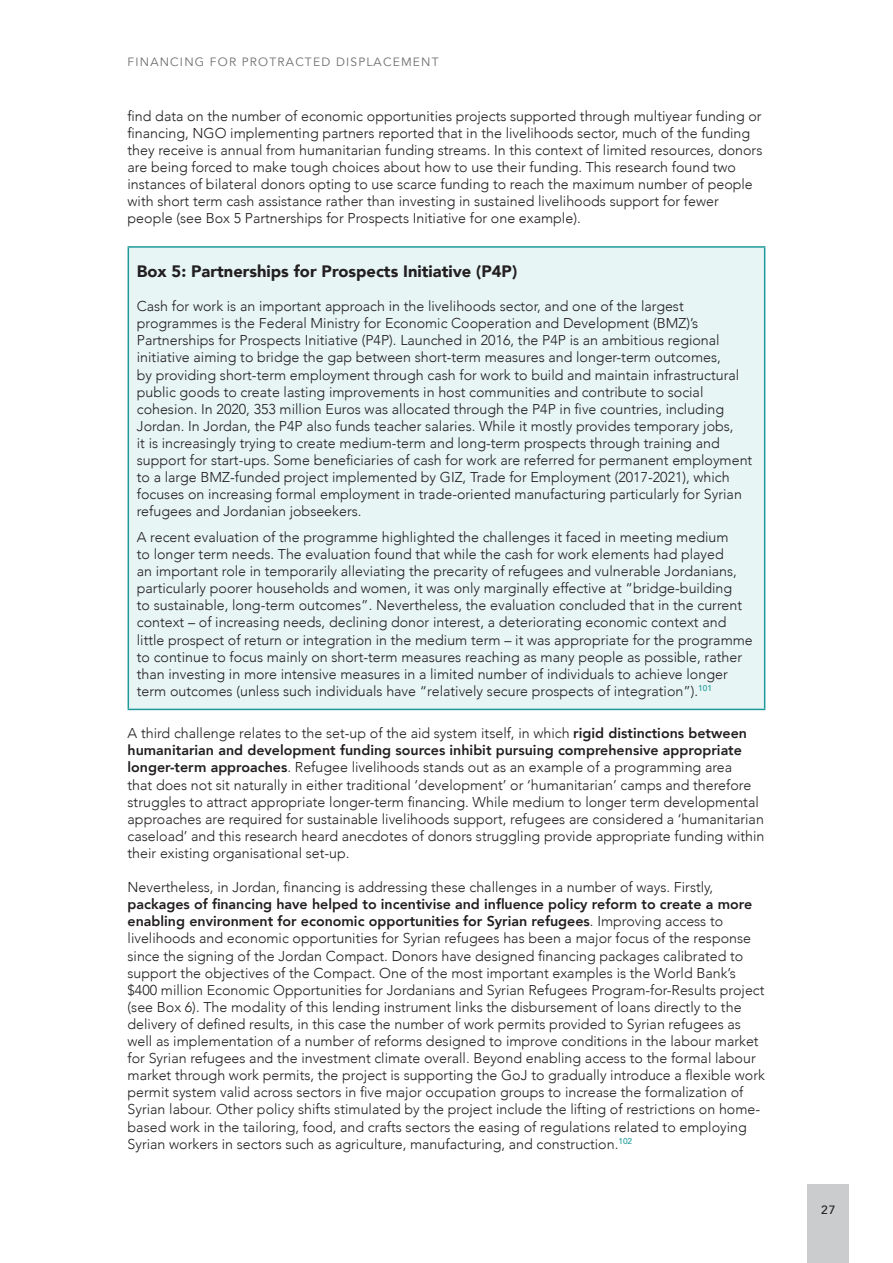
<style>
.page{position:relative;width:893px;height:1263px;background:#fff}
.page>*{position:absolute;margin:0;border:0;box-sizing:border-box;transform-origin:0 0}
.t1{font:900 16.5px "Avenir";color:#231f20}
.t2{font:300 14.25px/17.1px "Avenir";color:#231f20}
.t3{font:12px "Avenir";letter-spacing:.1em;color:#6c6d70}
.t4{font:500 12px "Avenir";color:#231f20}
.s1{font-weight:800}
</style>
<div class="page">
<div style="left:807px;top:1185px;width:42px;height:78px;background:#cbccce"></div>
<div style="left:128px;top:247px;width:637px;height:462px;background:#e7f5f5"></div>
<hr style="left:128px;top:246px;width:637px;height:2px;background:#1e9999">
<hr style="left:128px;top:248px;width:1px;height:461px;background:#1e9999">
<hr style="left:764px;top:248px;width:1px;height:461px;background:#1e9999">
<hr style="left:128px;top:709px;width:637px;height:1px;background:#1e9999">
<p class="t3" style="left:128px;top:55px;width:313px">FINANCING FOR PROTRACTED DISPLACEMENT</p>
<p class="t2" style="left:128px;top:107px;width:636px">find data on the number of economic opportunities projects supported through multiyear funding or financing, NGO implementing partners reported that in the livelihoods sector, much of the funding they receive is annual from humanitarian funding streams. In this context of limited resources, donors are being forced to make tough choices about how to use their funding. This research found two instances of bilateral donors opting to use scarce funding to reach the maximum number of people with short term cash assistance rather than investing in sustained livelihoods support for fewer people (see Box 5 Partnerships for Prospects Initiative for one example).</p>
<p class="t1" style="left:137px;top:257px;width:382px">Box 5: Partnerships for Prospects Initiative (P4P)</p>
<p class="t2" style="left:137px;top:298px;width:617px">Cash for work is an important approach in the livelihoods sector, and one of the largest programmes is the Federal Ministry for Economic Cooperation and Development (BMZ)’s Partnerships for Prospects Initiative (P4P). Launched in 2016, the P4P is an ambitious regional initiative aiming to bridge the gap between short-term measures and longer-term outcomes,<br>by providing short-term employment through cash for work to build and maintain infrastructural public goods to create lasting improvements in host communities and contribute to social cohesion. In 2020, 353 million Euros was allocated through the P4P in five countries, including Jordan. In Jordan, the P4P also funds teacher salaries. While it mostly provides temporary jobs,<br>it is increasingly trying to create medium-term and long-term prospects through training and support for start-ups. Some beneficiaries of cash for work are referred for permanent employment to a large BMZ-funded project implemented by GIZ, Trade for Employment (2017-2021), which focuses on increasing formal employment in trade-oriented manufacturing particularly for Syrian refugees and Jordanian jobseekers.</p>
<p class="t2" style="left:137px;top:528px;width:618px">A recent evaluation of the programme highlighted the challenges it faced in meeting medium<br>to longer term needs. The evaluation found that while the cash for work elements had played<br>an important role in temporarily alleviating the precarity of refugees and vulnerable Jordanians, particularly poorer households and women, it was only marginally effective at “bridge-building<br>to sustainable, long-term outcomes”. Nevertheless, the evaluation concluded that in the current context – of increasing needs, declining donor interest, a deteriorating economic context and little prospect of return or integration in the medium term – it was appropriate for the programme to continue to focus mainly on short-term measures reaching as many people as possible, rather than investing in more intensive measures in a limited number of individuals to achieve longer term outcomes (unless such individuals have “relatively secure prospects of integration”).<sup>101</sup></p>
<p class="t2" style="left:128px;top:725px;width:638px">A third challenge relates to the set-up of the aid system itself, in which <span class="s1">rigid distinctions between humanitarian and development funding sources inhibit pursuing comprehensive appropriate longer-term approaches</span>. Refugee livelihoods stands out as an example of a programming area<br>that does not sit naturally in either traditional ‘development’ or ‘humanitarian’ camps and therefore struggles to attract appropriate longer-term financing. While medium to longer term developmental approaches are required for sustainable livelihoods support, refugees are considered a ‘humanitarian caseload’ and this research heard anecdotes of donors struggling provide appropriate funding within their existing organisational set-up.</p>
<p class="t2" style="left:128px;top:879px;width:587px">Nevertheless, in Jordan, financing is addressing these challenges in a number of ways. Firstly,</p>
<p class="t2" style="left:128px;top:896px;width:639px"><span class="s1">packages of financing have helped to incentivise and influence policy reform to create a more enabling environment for economic opportunities for Syrian refugees</span>. Improving access to livelihoods and economic opportunities for Syrian refugees has been a major focus of the response since the signing of the Jordan Compact. Donors have designed financing packages calibrated to support the objectives of the Compact. One of the most important examples is the World Bank’s $400 million Economic Opportunities for Jordanians and Syrian Refugees Program-for-Results project (see Box 6). The modality of this lending instrument links the disbursement of loans directly to the delivery of defined results, in this case the number of work permits provided to Syrian refugees as well as implementation of a number of reforms designed to improve conditions in the labour market for Syrian refugees and the investment climate overall. Beyond enabling access to the formal labour market through work permits, the project is supporting the GoJ to gradually introduce a flexible work permit system valid across sectors in five major occupation groups to increase the formalization of Syrian labour. Other policy shifts stimulated by the project include the lifting of restrictions on home&shy;based work in the tailoring, food, and crafts sectors the easing of regulations related to employing Syrian workers in sectors such as agriculture, manufacturing, and construction.<sup>102</sup></p>
<p class="t4" style="left:821px;top:1199px;width:16px">27</p>
</div>
